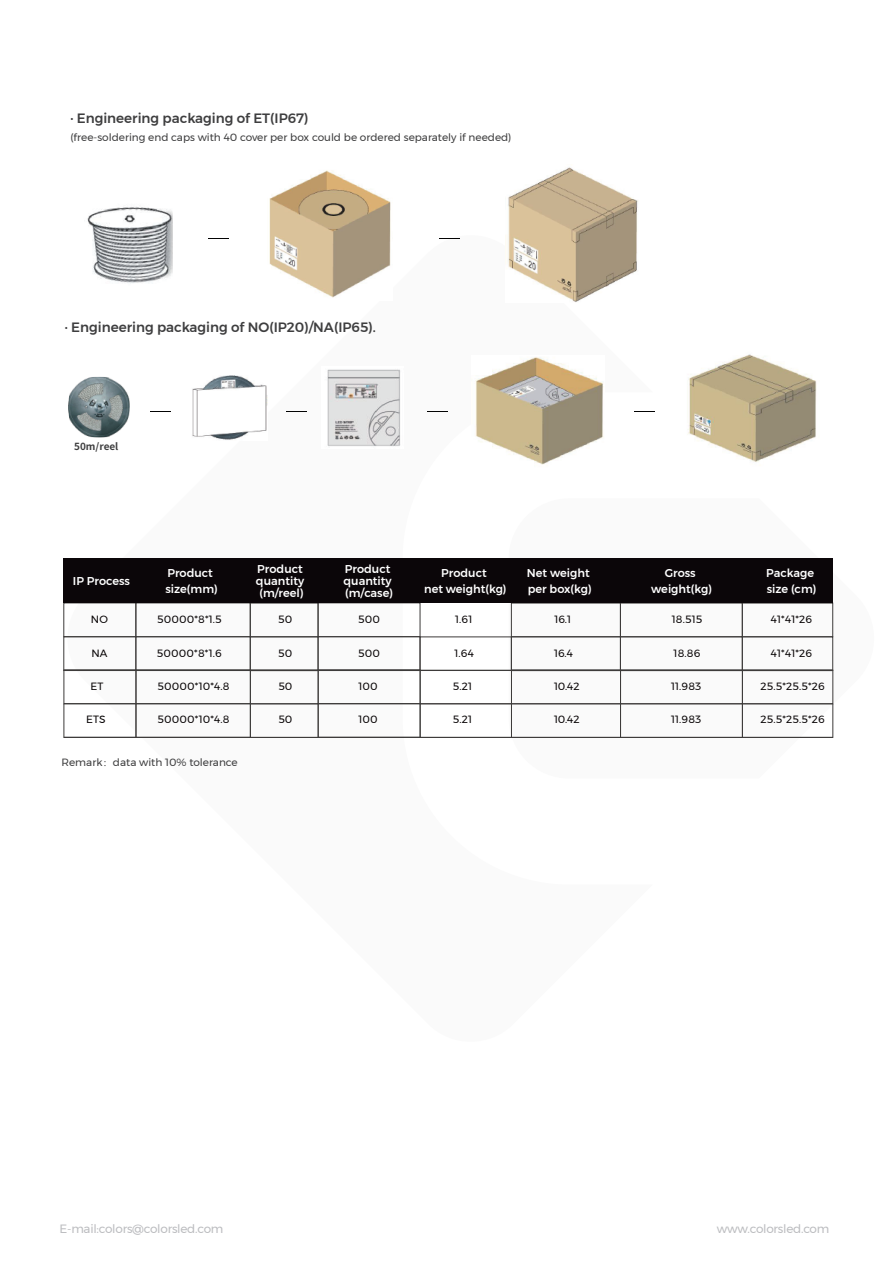
<style>
.page{position:relative;width:893px;height:1263px;background:#fff}
.page>*{position:absolute;margin:0;border:0;box-sizing:border-box;transform-origin:0 0}
.t1{font:500 13.5px "Montserrat";color:#3e3e3f}
.t2{font:12px "Montserrat";letter-spacing:-.02em;color:#bcbdc0}
.t3{font:500 11.25px/16.2px "Montserrat";color:#fff}
.t4{font:10.5px "Montserrat";letter-spacing:.02em;color:#070304}
.t5{font:10.5px "Montserrat";color:#3e3e3f}
.t6{font:700 9.75px "Source Han Sans CN";color:#3e3e3f}
.s1{font-family:"Adobe Song Std";font-weight:300}
</style>
<div class="page">
<img style="left:192px;top:375px;width:75px;height:65px">
<img style="left:688px;top:354px;width:129px;height:108px">
<img style="left:475px;top:357px;width:129px;height:108px">
<img style="left:327px;top:369px;width:74px;height:78px">
<img style="left:68px;top:377px;width:62px;height:60px">
<img style="left:70px;top:379px;width:58px;height:56px">
<svg style="left:150px;top:411px;width:21px;height:1px"></svg>
<svg style="left:286px;top:411px;width:21px;height:1px"></svg>
<svg style="left:427px;top:411px;width:21px;height:1px"></svg>
<svg style="left:634px;top:411px;width:21px;height:1px"></svg>
<img style="left:507px;top:167px;width:131px;height:135px">
<img style="left:269px;top:170px;width:122px;height:128px">
<img style="left:87px;top:207px;width:86px;height:77px">
<svg style="left:208px;top:238px;width:21px;height:1px"></svg>
<svg style="left:439px;top:238px;width:21px;height:1px"></svg>
<div style="left:742px;top:603px;width:91px;height:34px;border:1px solid #3d3b3a"></div>
<div style="left:318px;top:636px;width:102px;height:35px;border:1px solid #3d3b3a"></div>
<div style="left:511px;top:636px;width:110px;height:35px;border:1px solid #3d3b3a"></div>
<div style="left:63px;top:636px;width:73px;height:35px;border:1px solid #3d3b3a"></div>
<div style="left:135px;top:636px;width:116px;height:35px;border:1px solid #3d3b3a"></div>
<div style="left:250px;top:636px;width:68px;height:35px;border:1px solid #3d3b3a"></div>
<div style="left:620px;top:636px;width:123px;height:35px;border:1px solid #3d3b3a"></div>
<div style="left:742px;top:636px;width:91px;height:35px;border:1px solid #3d3b3a"></div>
<div style="left:318px;top:670px;width:102px;height:34px;border:1px solid #3d3b3a"></div>
<div style="left:420px;top:670px;width:92px;height:34px;border:1px solid #3d3b3a"></div>
<div style="left:511px;top:670px;width:110px;height:34px;border:1px solid #3d3b3a"></div>
<div style="left:64px;top:670px;width:72px;height:34px;border:1px solid #3d3b3a"></div>
<div style="left:136px;top:670px;width:115px;height:34px;border:1px solid #3d3b3a"></div>
<div style="left:250px;top:670px;width:69px;height:34px;border:1px solid #3d3b3a"></div>
<div style="left:620px;top:670px;width:123px;height:34px;border:1px solid #3d3b3a"></div>
<div style="left:742px;top:670px;width:91px;height:34px;border:1px solid #3d3b3a"></div>
<div style="left:63px;top:558px;width:770px;height:45px;background:#0b0609"></div>
<div style="left:318px;top:703px;width:102px;height:35px;border:1px solid #3d3b3a"></div>
<div style="left:420px;top:703px;width:92px;height:35px;border:1px solid #3d3b3a"></div>
<div style="left:511px;top:703px;width:110px;height:35px;border:1px solid #3d3b3a"></div>
<div style="left:64px;top:703px;width:72px;height:35px;border:1px solid #3d3b3a"></div>
<div style="left:136px;top:703px;width:115px;height:35px;border:1px solid #3d3b3a"></div>
<div style="left:250px;top:703px;width:69px;height:35px;border:1px solid #3d3b3a"></div>
<div style="left:620px;top:703px;width:123px;height:35px;border:1px solid #3d3b3a"></div>
<div style="left:742px;top:703px;width:91px;height:35px;border:1px solid #3d3b3a"></div>
<hr style="left:318px;top:737px;width:102px;height:1px;background:#3d3b3a">
<hr style="left:420px;top:737px;width:91px;height:1px;background:#3d3b3a">
<hr style="left:511px;top:737px;width:109px;height:1px;background:#3d3b3a">
<hr style="left:64px;top:737px;width:72px;height:1px;background:#3d3b3a">
<hr style="left:136px;top:737px;width:114px;height:1px;background:#3d3b3a">
<hr style="left:250px;top:737px;width:68px;height:1px;background:#3d3b3a">
<hr style="left:620px;top:737px;width:122px;height:1px;background:#3d3b3a">
<hr style="left:742px;top:737px;width:91px;height:1px;background:#3d3b3a">
<p class="t1" style="left:70px;top:107px;width:240px">· Engineering packaging of ET(IP67)</p>
<p class="t5" style="left:70px;top:129px;width:443px">(free-soldering end caps with 40 cover per box could be ordered separately if needed)</p>
<p class="t1" style="left:65px;top:317px;width:313px">· Engineering packaging of NO(IP20)/NA(IP65).</p>
<p class="t6" style="left:74px;top:442px;width:46px">50m/reel</p>
<p class="t3" style="left:73px;top:572px;width:59px">IP Process</p>
<p class="t3" style="left:165px;top:564px;width:54px">Product size(mm)</p>
<p class="t3" style="left:256px;top:563px;width:50px;line-height:12px;text-align:center">Product quantity (m/reel)</p>
<p class="t3" style="left:344px;top:563px;width:51px;line-height:12px">Product quantity (m/case)</p>
<p class="t3" style="left:424px;top:564px;width:84px;text-align:center">Product<br>net weight(kg)</p>
<p class="t3" style="left:527px;top:564px;width:66px">Net weight per box(kg)</p>
<p class="t3" style="left:651px;top:564px;width:62px;text-align:center">Gross weight(kg)</p>
<p class="t3" style="left:766px;top:564px;width:52px">Package size (cm)</p>
<p class="t4" style="left:91px;top:612px;width:19px">NO</p>
<p class="t4" style="left:157px;top:612px;width:66px">50000*8*1.5</p>
<p class="t4" style="left:278px;top:612px;width:15px">50</p>
<p class="t4" style="left:358px;top:612px;width:23px">500</p>
<p class="t4" style="left:455px;top:612px;width:19px">1.61</p>
<p class="t4" style="left:555px;top:611px;width:18px">16.1</p>
<p class="t4" style="left:672px;top:612px;width:32px">18.515</p>
<p class="t4" style="left:771px;top:612px;width:43px">41*41*26</p>
<p class="t4" style="left:91px;top:645px;width:18px">NA</p>
<p class="t4" style="left:157px;top:645px;width:66px">50000*8*1.6</p>
<p class="t4" style="left:278px;top:645px;width:15px">50</p>
<p class="t4" style="left:358px;top:645px;width:23px">500</p>
<p class="t4" style="left:454px;top:645px;width:21px">1.64</p>
<p class="t4" style="left:554px;top:645px;width:20px">16.4</p>
<p class="t4" style="left:674px;top:645px;width:28px">18.86</p>
<p class="t4" style="left:771px;top:645px;width:43px">41*41*26</p>
<p class="t4" style="left:91px;top:678px;width:15px">ET</p>
<p class="t4" style="left:158px;top:678px;width:74px">50000*10*4.8</p>
<p class="t4" style="left:278px;top:678px;width:15px">50</p>
<p class="t4" style="left:358px;top:678px;width:21px">100</p>
<p class="t4" style="left:453px;top:678px;width:21px">5.21</p>
<p class="t4" style="left:554px;top:678px;width:27px">10.42</p>
<p class="t4" style="left:671px;top:678px;width:32px">11.983</p>
<p class="t4" style="left:760px;top:678px;width:66px">25.5*25.5*26</p>
<p class="t4" style="left:86px;top:711px;width:21px">ETS</p>
<p class="t4" style="left:158px;top:711px;width:74px">50000*10*4.8</p>
<p class="t4" style="left:278px;top:711px;width:15px">50</p>
<p class="t4" style="left:358px;top:711px;width:21px">100</p>
<p class="t4" style="left:453px;top:711px;width:21px">5.21</p>
<p class="t4" style="left:554px;top:711px;width:27px">10.42</p>
<p class="t4" style="left:671px;top:711px;width:32px">11.983</p>
<p class="t4" style="left:760px;top:711px;width:66px">25.5*25.5*26</p>
<p class="t5" style="left:62px;top:754px;width:178px">Remark<span class="s1">：</span>data with 10% tolerance</p>
<p class="t2" style="left:60px;top:1219px;width:165px">E-mail:colors@colorsled.com</p>
<p class="t2" style="left:717px;top:1219px;width:114px">www.colorsled.com</p>
</div>
